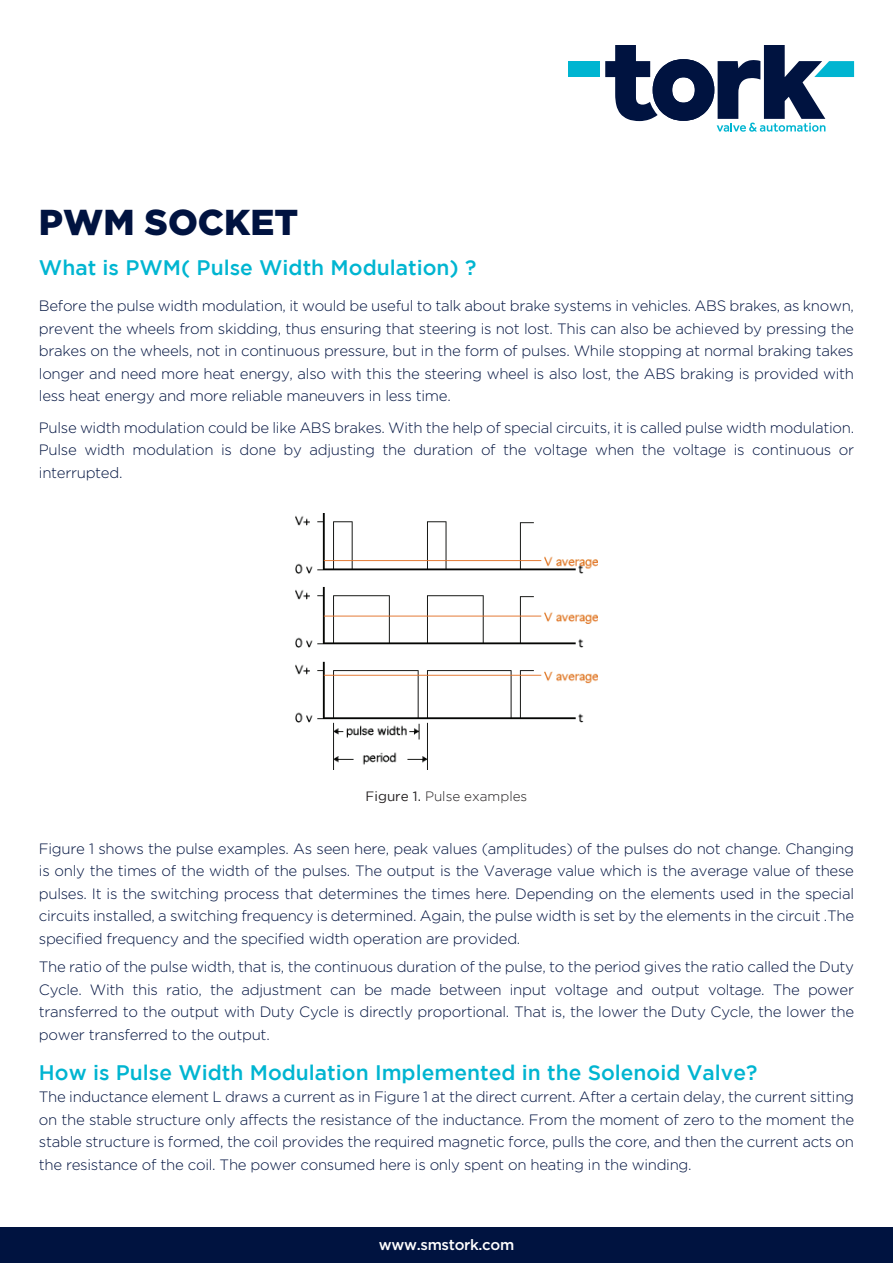
<style>
.page{position:relative;width:893px;height:1263px;background:#fff}
.page>*{position:absolute;margin:0;border:0;box-sizing:border-box;transform-origin:0 0}
.t1{font:900 36px "Gotham";color:#001340}
.t2{font:500 21px "Gotham HTF";color:#00b5d1}
.t3{font:300 15px/22.5px "Gotham HTF";letter-spacing:-.02em;color:#001340;text-align:justify}
.t4{font:500 15px "Gotham HTF";letter-spacing:-.02em;color:#fff}
.t5{font:300 13.5px "Gotham HTF";color:#231f20}
.s1{font-weight:400}
</style>
<div class="page">
<svg style="left:605px;top:45px;width:249px;height:87px"></svg>
<div style="left:568px;top:61px;width:32px;height:16px;background:#00b5d1"></div>
<div style="left:0;top:1227px;width:893px;height:36px;background:#001340"></div>
<img style="left:296px;top:514px;width:301px;height:255px">
<h1 class="t1" style="left:39px;top:198px;width:261px">PWM SOCKET</h1>
<h2 class="t2" style="left:39px;top:256px;width:439px">What is PWM( Pulse Width Modulation) ?</h2>
<p class="t3" style="left:39px;top:295px;width:817px">Before the pulse width modulation, it would be useful to talk about brake systems in vehicles. ABS brakes, as known, prevent the wheels from skidding, thus ensuring that steering is not lost. This can also be achieved by pressing the brakes on the wheels, not in continuous pressure, but in the form of pulses. While stopping at normal braking takes longer and need more heat energy, also with this the steering wheel is also lost, the ABS braking is provided with less heat energy and more reliable maneuvers in less time.</p>
<p class="t3" style="left:39px;top:416px;width:817px">Pulse width modulation could be like ABS brakes. With the help of special circuits, it is called pulse width modulation.<br>Pulse width modulation is done by adjusting the duration of the voltage when the voltage is continuous or interrupted.</p>
<p class="t5" style="left:366px;top:789px;width:163px"><span class="s1">Figure 1.</span> Pulse examples</p>
<p class="t3" style="left:39px;top:837px;width:817px">Figure 1 shows the pulse examples. As seen here, peak values (amplitudes) of the pulses do not change. Changing is only the times of the width of the pulses. The output is the Vaverage value which is the average value of these pulses. It is the switching process that determines the times here. Depending on the elements used in the special circuits installed, a switching frequency is determined. Again, the pulse width is set by the elements in the circuit .The specified frequency and the specified width operation are provided.</p>
<p class="t3" style="left:39px;top:955px;width:817px">The ratio of the pulse width, that is, the continuous duration of the pulse, to the period gives the ratio called the Duty Cycle. With this ratio, the adjustment can be made between input voltage and output voltage. The power transferred to the output with Duty Cycle is directly proportional. That is, the lower the Duty Cycle, the lower the power transferred to the output.</p>
<h2 class="t2" style="left:39px;top:1060px;width:720px">How is Pulse Width Modulation Implemented in the Solenoid Valve?</h2>
<p class="t3" style="left:39px;top:1085px;width:817px">The inductance element L draws a current as in Figure 1 at the direct current. After a certain delay, the current sitting on the stable structure only affects the resistance of the inductance. From the moment of zero to the moment the stable structure is formed, the coil provides the required magnetic force, pulls the core, and then the current acts on the resistance of the coil. The power consumed here is only spent on heating in the winding.</p>
<p class="t4" style="left:379px;top:1236px;width:137px">www.smstork.com</p>
</div>
